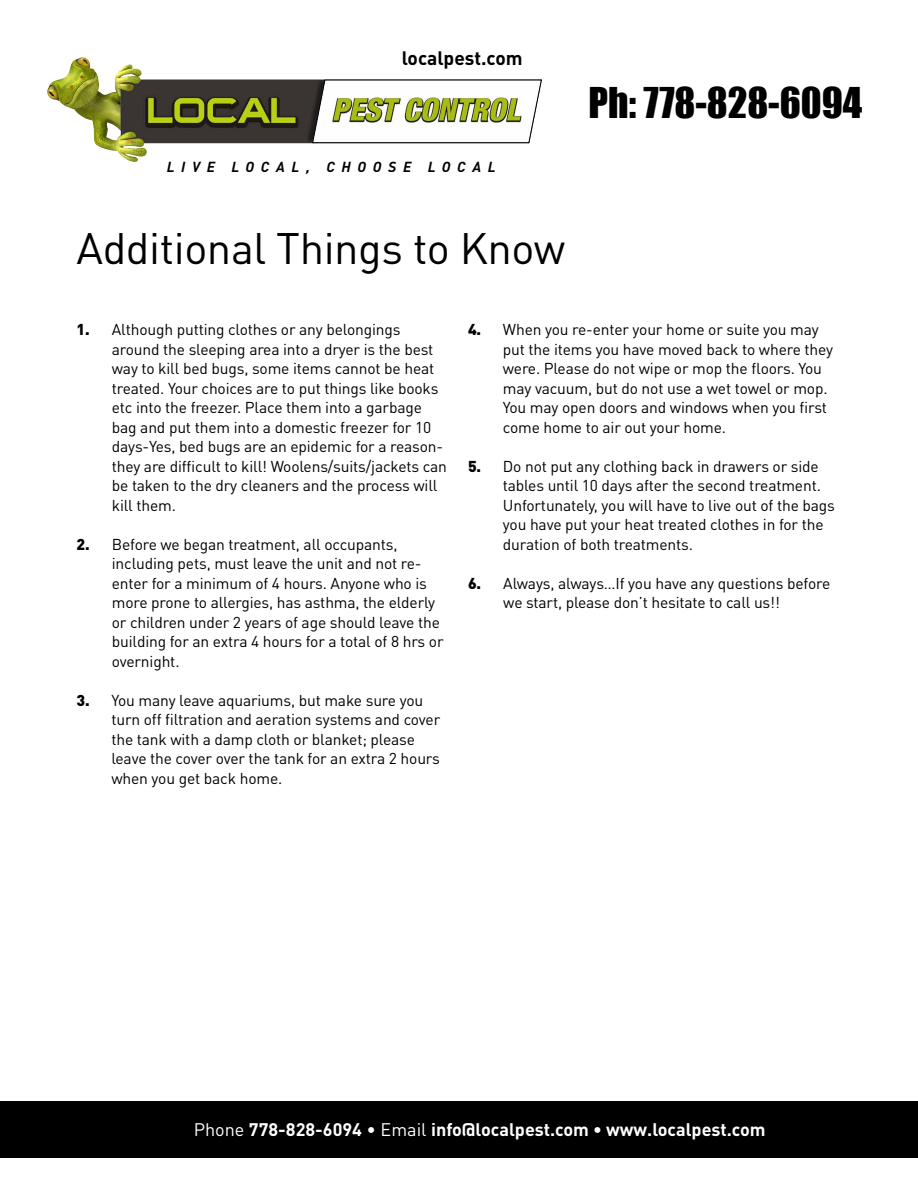
<style>
.page{position:relative;width:918px;height:1188px;background:#fff}
.page>*{position:absolute;margin:0;border:0;box-sizing:border-box;transform-origin:0 0}
.t1{font:43.5px "DIN Pro";letter-spacing:-.01em;color:#000}
.t2{font:39px "Impact";color:#000}
.t3{font:700 19.2px "DIN Pro";color:#000}
.t4{font:700 18px "DIN Pro";color:#fff}
.t5{font:15.6px/19.5px "DIN Pro";letter-spacing:-.01em;color:#000}
.t6{font:italic 700 14.4px "DIN";letter-spacing:.46em;color:#000}
.s1{font-weight:900}
.s2{font-weight:400}
</style>
<div class="page">
<div style="left:0;top:1101px;width:918px;height:57px;background:#000"></div>
<img style="left:47px;top:57px;width:483px;height:105px">
<svg style="left:312px;top:79px;width:230px;height:64px"></svg>
<p class="t3" style="left:402px;top:45px;width:122px">localpest.com</p>
<p class="t6" style="left:167px;top:157px;width:330px">LIVE LOCAL, CHOOSE LOCAL</p>
<h1 class="t1" style="left:77px;top:219px;width:490px">Additional Things to Know</h1>
<h2 class="t2" style="left:589px;top:72px;width:275px">Ph: 778-828-6094</h2>
<p class="t5" style="left:112px;top:319px;width:337px;text-indent:-35px"><span class="s1">1.</span> Although putting clothes or any belongings around the sleeping area into a dryer is the best way to kill bed bugs, some items cannot be heat treated. Your choices are to put things like books etc into the freezer. Place them into a garbage bag and put them into a domestic freezer for 10 days-Yes, bed bugs are an epidemic for a reason&shy;they are difficult to kill! Woolens/suits/jackets can be taken to the dry cleaners and the process will kill them.</p>
<p class="t5" style="left:112px;top:534px;width:333px;text-indent:-35px"><span class="s1">2.</span> Before we began treatment, all occupants, including pets, must leave the unit and not re&shy;enter for a minimum of 4 hours. Anyone who is more prone to allergies, has asthma, the elderly or children under 2 years of age should leave the building for an extra 4 hours for a total of 8 hrs or overnight.</p>
<p class="t5" style="left:111px;top:690px;width:330px;text-indent:-35px"><span class="s1">3.</span> You many leave aquariums, but make sure you turn off filtration and aeration systems and cover the tank with a damp cloth or blanket; please leave the cover over the tank for an extra 2 hours when you get back home.</p>
<p class="t5" style="left:503px;top:319px;width:332px;text-indent:-35px"><span class="s1">4.</span> When you re-enter your home or suite you may put the items you have moved back to where they were. Please do not wipe or mop the floors. You may vacuum, but do not use a wet towel or mop.<br>You may open doors and windows when you first come home to air out your home.</p>
<p class="t5" style="left:503px;top:456px;width:334px;text-indent:-35px"><span class="s1">5.</span> Do not put any clothing back in drawers or side tables until 10 days after the second treatment.<br>Unfortunately, you will have to live out of the bags you have put your heat treated clothes in for the duration of both treatments.</p>
<p class="t5" style="left:503px;top:573px;width:328px;text-indent:-35px"><span class="s1">6.</span> Always, always…If you have any questions before we start, please don’t hesitate to call us!!</p>
<p class="t4" style="left:194px;top:1118px;width:573px"><span class="s2">Phone</span> 778-828-6094 <span class="s2">• Email</span> info@localpest.com • www.localpest.com</p>
</div>
